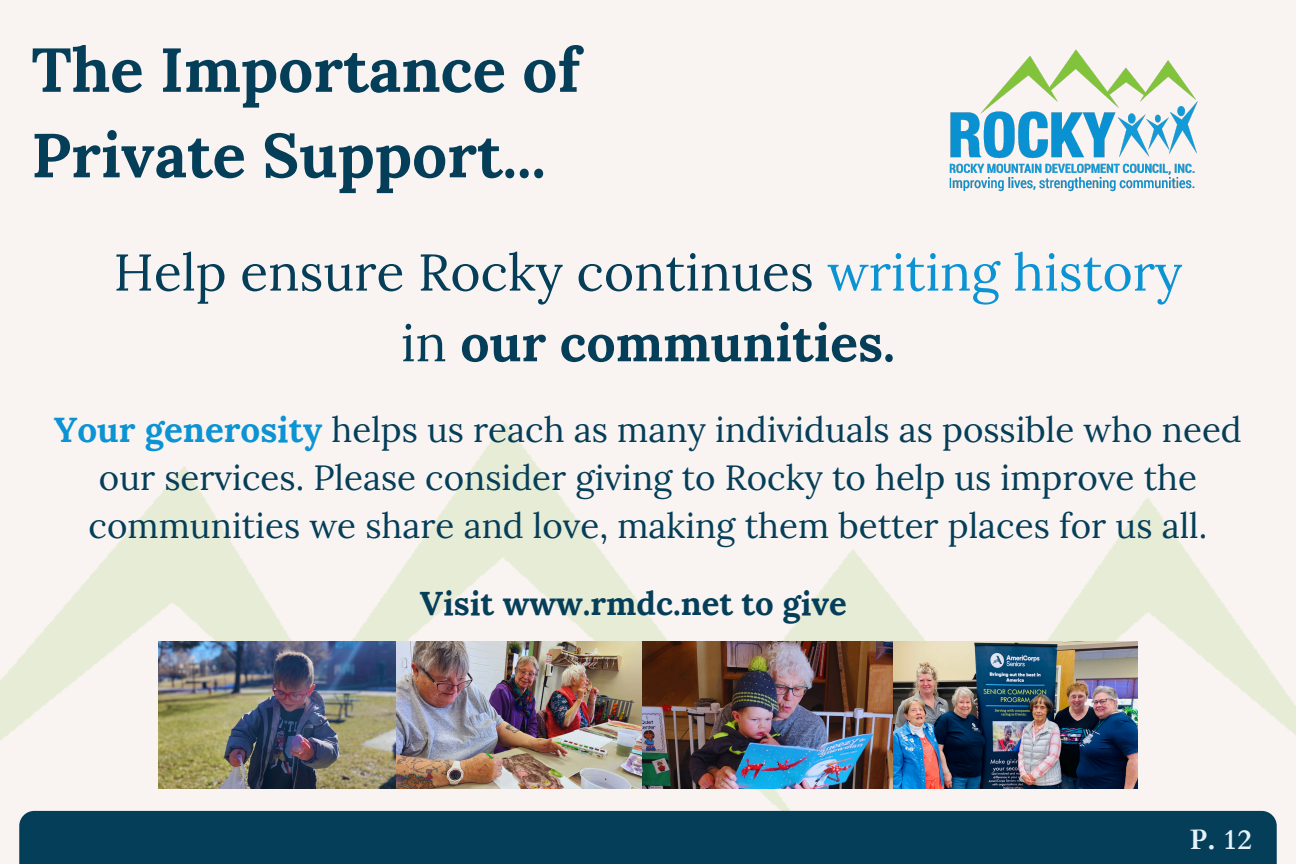
<style>
.page{position:relative;width:1296px;height:864px;background:#f9f4f1}
.page>*{position:absolute;margin:0;border:0;box-sizing:border-box;transform-origin:0 0}
.t1{font:700 62px/85.6px "Lora";color:#053e59}
.t2{font:51.6px/70.6px "Lora";color:#053e59;text-align:center}
.t3{font:35px/48px "Lora";color:#053e59;text-align:center}
.t4{font:700 32.8px "Lora";color:#053e59}
.t5{font:700 28px "Cardo";color:#e5f3fa}
.s1{color:#0c93d3}
.s2{font-weight:700}
.s3{font-weight:700;color:#0c93d3}
</style>
<div class="page">
<img style="left:0;top:422px;width:1296px;height:420px">
<img style="left:158px;top:641px;width:735px;height:147px">
<img style="left:893px;top:641px;width:245px;height:147px">
<img style="left:949px;top:49px;width:249px;height:143px">
<div style="left:19px;top:811px;width:1257px;height:53px;background:#053e59"></div>
<h3 class="t1" style="left:31px;top:26px;width:550px">The Importance of<br>Private Support...</h3>
<p class="t2" style="left:114px;top:236px;width:1070px">Help ensure Rocky continues <span class="s1">writing history </span>in <span class="s2">our communities.</span></p>
<p class="t3" style="left:54px;top:405px;width:1189px"><span class="s3">Your generosity</span> helps us reach as many individuals as possible who need our services. Please consider giving to Rocky to help us improve the communities we share and love, making them better places for us all.</p>
<p class="t4" style="left:420px;top:582px;width:429px">Visit www.rmdc.net to give</p>
<p class="t5" style="left:1190px;top:821px;width:64px">P. 12</p>
</div>
